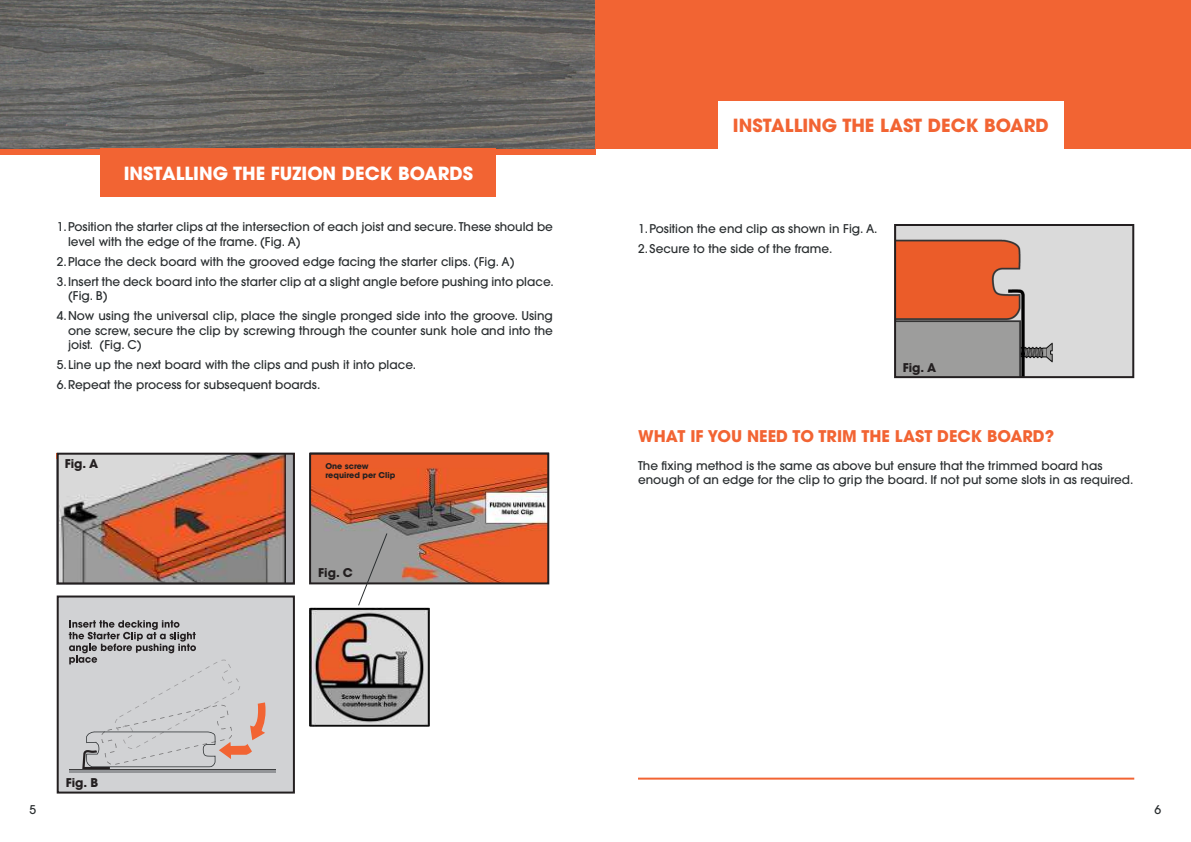
<style>
.page{position:relative;width:1191px;height:842px;background:#fff}
.page>*{position:absolute;margin:0;border:0;box-sizing:border-box;transform-origin:0 0}
.t1{font:700 18px "ITC Avant Garde Pro";color:#fff}
.t2{font:700 18px "ITC Avant Garde Pro";color:#f26433}
.t3{font:700 16px "ITC Avant Garde Pro";color:#f26433}
.t4{font:500 12px/20.1px "ITC Avant Garde Pro";color:#2a2e30}
.t5{font:700 12px "ITC Avant Garde Pro";color:#231f20}
.t6{font:700 8px/9.6px "ITC Avant Garde Pro";color:#231f20}
</style>
<div class="page">
<img style="left:0;top:0;width:595px;height:149px">
<div style="left:0;top:149px;width:595px;height:5px;background:#f26433"></div>
<div style="left:101px;top:149px;width:395px;height:48px;background:#f26433"></div>
<div style="left:595px;top:0;width:596px;height:149px;background:#f26433"></div>
<div style="left:718px;top:101px;width:345px;height:49px;background:#fff"></div>
<hr style="left:638px;top:778px;width:496px;height:2px;background:#f26433">
<img style="left:312px;top:456px;width:234px;height:125px">
<div style="left:309px;top:453px;width:240px;height:131px;border:2px solid #231f20"></div>
<div style="left:58px;top:454px;width:236px;height:129px;background:#a8a9ad"></div>
<img style="left:60px;top:456px;width:225px;height:125px">
<div style="left:57px;top:453px;width:238px;height:131px;border:2px solid #231f20"></div>
<div style="left:58px;top:596px;width:236px;height:196px;background:#d1d2d4"></div>
<div style="left:57px;top:595px;width:238px;height:198px;border:2px solid #231f20"></div>
<hr style="left:69px;top:769px;width:206px;height:1px;background:#3e3e3f">
<hr style="left:69px;top:770px;width:206px;height:3px;background:#939598">
<svg style="left:69px;top:620px;width:197px;height:149px"></svg>
<img style="left:309px;top:608px;width:120px;height:118px">
<svg style="left:357px;top:532px;width:31px;height:74px"></svg>
<img style="left:897px;top:227px;width:234px;height:148px">
<div style="left:894px;top:224px;width:240px;height:154px;border:2px solid #231f20"></div>
<h1 class="t1" style="left:124px;top:161px;width:351px">INSTALLING THE FUZION DECK BOARDS</h1>
<p class="t4" style="left:68px;top:220px;width:486px;line-height:14.4px;text-indent:-11px">1.Position the starter clips at the intersection of each joist and secure. These should be level with the edge of the frame. (Fig. A)</p>
<p class="t4" style="left:57px;top:251px;width:498px">2.Place the deck board with the grooved edge facing the starter clips. (Fig. A)<br>3.Insert the deck board into the starter clip at a slight angle before pushing into place.</p>
<p class="t4" style="left:57px;top:286px;width:498px;text-indent:11px">(Fig. B)<br>4.Now using the universal clip, place the single pronged side into the groove. Using</p>
<p class="t4" style="left:68px;top:323px;width:486px;line-height:14.4px">one screw, secure the clip by screwing through the counter sunk hole and into the joist. (Fig. C)</p>
<p class="t4" style="left:57px;top:355px;width:361px">5. Line up the next board with the clips and push it into place.<br>6.Repeat the process for subsequent boards.</p>
<p class="t5" style="left:65px;top:455px;width:35px">Fig. A</p>
<p class="t5" style="left:66px;top:774px;width:34px">Fig. B</p>
<p class="t6" style="left:325px;top:461px;width:72px">One screw required per Clip</p>
<p class="t5" style="left:318px;top:565px;width:36px">Fig. C</p>
<h1 class="t2" style="left:733px;top:113px;width:317px">INSTALLING THE LAST DECK BOARD</h1>
<p class="t4" style="left:638px;top:218px;width:241px">1.Position the end clip as shown in Fig. A.<br>2.Secure to the side of the frame.</p>
<p class="t5" style="left:902px;top:359px;width:35px">Fig. A</p>
<h2 class="t3" style="left:638px;top:426px;width:418px">WHAT IF YOU NEED TO TRIM THE LAST DECK BOARD?</h2>
<p class="t4" style="left:638px;top:458px;width:497px;line-height:14.4px">The fixing method is the same as above but ensure that the trimmed board has enough of an edge for the clip to grip the board. If not put some slots in as required.</p>
<p class="t4" style="left:30px;top:800px;width:8px">5</p>
<p class="t4" style="left:1154px;top:800px;width:8px">6</p>
</div>
